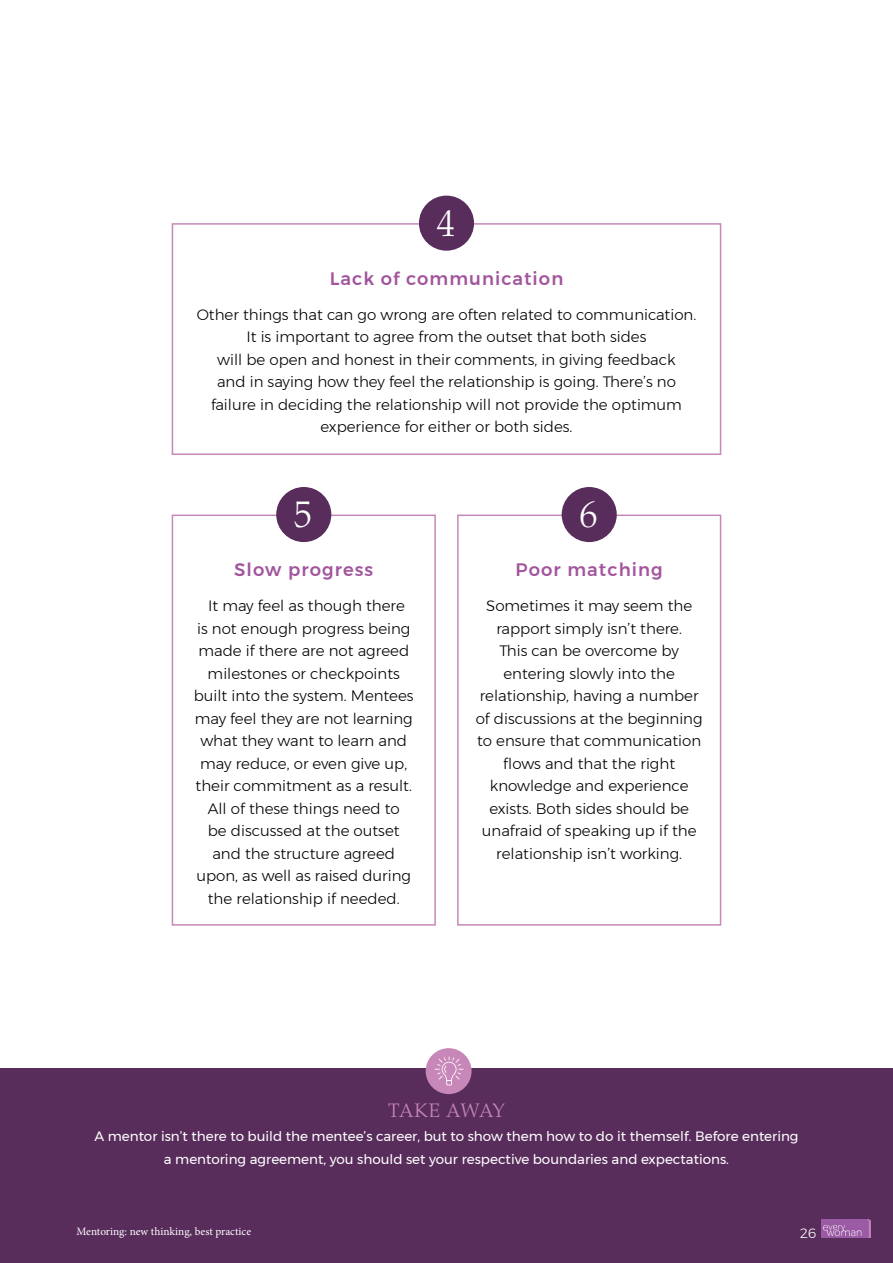
<style>
.page{position:relative;width:893px;height:1263px;background:#fff}
.page>*{position:absolute;margin:0;border:0;box-sizing:border-box;transform-origin:0 0}
.t1{font:300 37.65px "Palatino LT Pro";color:#fff}
.t2{font:300 19.5px "Palatino LT Pro";letter-spacing:.015em;color:#c787b9}
.t3{font:500 18px "Montserrat";letter-spacing:.06em;color:#a2559d}
.t4{font:300 15px/22.5px "Montserrat";color:#000;text-align:center}
.t5{font:13.5px/22.5px "Montserrat";color:#fff;text-align:center}
.t6{font:300 13.5px "Montserrat";color:#fff}
.t7{font:11.25px "Minion Pro";color:#fff}
</style>
<div class="page">
<div style="left:172px;top:514px;width:264px;height:412px;border:2px solid #c787b9"></div>
<div style="left:172px;top:223px;width:549px;height:232px;border:2px solid #c787b9"></div>
<div style="left:457px;top:514px;width:264px;height:412px;border:2px solid #c787b9"></div>
<div style="left:276px;top:487px;width:55px;height:55px;background:#582c5b;border-radius:50%"></div>
<div style="left:562px;top:487px;width:55px;height:55px;background:#582c5b;border-radius:50%"></div>
<div style="left:419px;top:196px;width:55px;height:55px;background:#582c5b;border-radius:50%"></div>
<div style="left:0;top:1068px;width:893px;height:195px;background:#582c5b"></div>
<img style="left:821px;top:1220px;width:50px;height:18px">
<div style="left:426px;top:1048px;width:46px;height:46px;background:#c787b9;border-radius:50%"></div>
<svg style="left:435px;top:1056px;width:29px;height:29px"></svg>
<h1 class="t1" style="left:437px;top:200px;width:20px">4</h1>
<p class="t3" style="left:330px;top:264px;width:235px">Lack of communication</p>
<p class="t4" style="left:197px;top:303px;width:501px">Other things that can go wrong are often related to communication.<br>It is important to agree from the outset that both sides<br>will be open and honest in their comments, in giving feedback<br>and in saying how they feel the relationship is going. There’s no failure in deciding the relationship will not provide the optimum experience for either or both sides.</p>
<h1 class="t1" style="left:294px;top:492px;width:20px">5</h1>
<h1 class="t1" style="left:579px;top:492px;width:20px">6</h1>
<p class="t3" style="left:234px;top:555px;width:140px">Slow progress</p>
<p class="t4" style="left:194px;top:594px;width:221px">It may feel as though there<br>is not enough progress being made if there are not agreed milestones or checkpoints built into the system. Mentees may feel they are not learning what they want to learn and may reduce, or even give up, their commitment as a result.<br>All of these things need to<br>be discussed at the outset and the structure agreed upon, as well as raised during the relationship if needed.</p>
<p class="t3" style="left:516px;top:555px;width:149px">Poor matching</p>
<p class="t4" style="left:476px;top:594px;width:228px">Sometimes it may seem the rapport simply isn’t there.<br>This can be overcome by entering slowly into the relationship, having a number of discussions at the beginning to ensure that communication flows and that the right knowledge and experience exists. Both sides should be unafraid of speaking up if the relationship isn’t working.</p>
<h2 class="t2" style="left:388px;top:1098px;width:118px">TAKE AWAY</h2>
<p class="t5" style="left:94px;top:1125px;width:706px">A mentor isn’t there to build the mentee’s career, but to show them how to do it themself. Before entering a mentoring agreement, you should set your respective boundaries and expectations.</p>
<p class="t7" style="left:77px;top:1224px;width:176px">Mentoring: new thinking, best practice</p>
<p class="t6" style="left:800px;top:1223px;width:18px">26</p>
</div>
